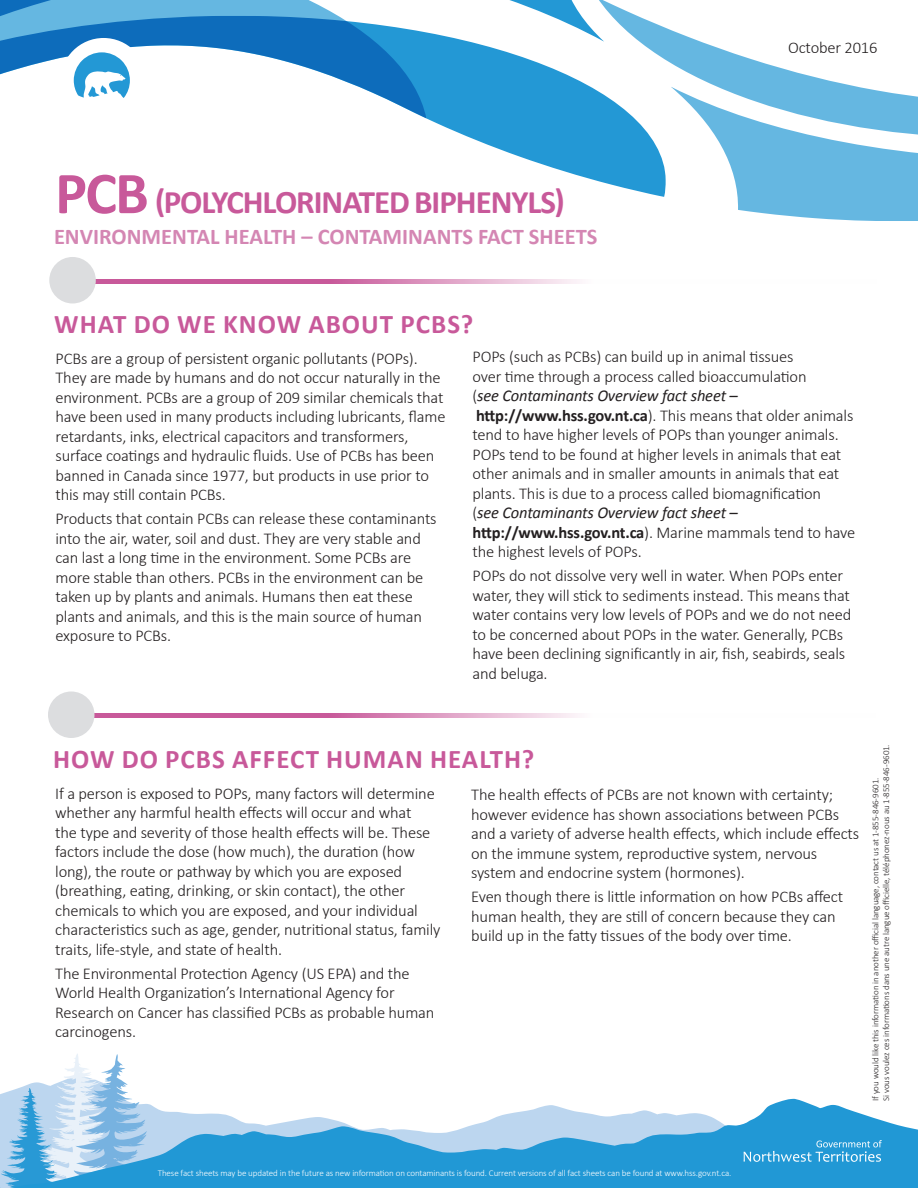
<style>
.page{position:relative;width:918px;height:1188px;background:#fff}
.page>*{position:absolute;margin:0;border:0;box-sizing:border-box;transform-origin:0 0}
.t1{font:700 33px "Calibri";letter-spacing:-.03em;color:#c8599a}
.t2{font:700 27px "Calibri";letter-spacing:.04em;color:#c8599a}
.t3{font:700 22.5px "Calibri";color:#d486b3}
.t4{font:300 16.5px/19.5px "Calibri";letter-spacing:-.01em;color:#231f20}
.t5{font:300 9px/10.5px "Calibri";letter-spacing:-.01em;color:#231f20}
.t6{font:300 9px "Calibri";letter-spacing:-.01em;color:#fff}
.s1{font-size:60px}
.s2{font-weight:400;font-style:italic}
.s3{font-weight:700}
</style>
<div class="page">
<svg style="left:0;top:1054px;width:132px;height:45px"></svg>
<svg style="left:0;top:1099px;width:918px;height:89px;fill:#2198d5"></svg>
<svg style="left:486px;top:46px;width:180px;height:151px;fill:#2398d5"></svg>
<svg style="left:426px;top:42px;width:60px;height:102px;background:#3fa5da"></svg>
<svg style="left:426px;top:0;width:171px;height:42px"></svg>
<svg style="left:597px;top:0;width:261px;height:139px"></svg>
<svg style="left:671px;top:87px;width:247px;height:134px"></svg>
<svg style="left:0;top:0;width:426px;height:119px"></svg>
<div style="left:60px;top:38px;width:87px;height:86px;background:#fff;border-radius:50%"></div>
<svg style="left:74px;top:52px;width:56px;height:46px"></svg>
<svg style="left:94px;top:714px;width:484px;height:4px;background:#d581b2"></svg>
<svg style="left:96px;top:279px;width:484px;height:4px;background:#d581b2"></svg>
<div style="left:48px;top:692px;width:46px;height:46px;background:#dcdddf;border-radius:50%"></div>
<div style="left:49px;top:257px;width:47px;height:46px;background:#dcdddf;border-radius:50%"></div>
<svg style="left:727px;top:1140px;width:155px;height:28px;background:#3aa3d9"></svg>
<h1 class="t1" style="left:55px;top:181px;width:511px"><span class="s1">PCB</span> (POLYCHLORINATED BIPHENYLS)</h1>
<h3 class="t3" style="left:54px;top:222px;width:545px">ENVIRONMENTAL HEALTH – CONTAMINANTS FACT SHEETS</h3>
<p class="t4" style="left:788px;top:37px;width:91px">October 2016</p>
<h2 class="t2" style="left:54px;top:307px;width:420px">WHAT DO WE KNOW ABOUT PCBS?</h2>
<p class="t4" style="left:56px;top:348px;width:392px">PCBs are a group of persistent organic pollutants (POPs).<br>They are made by humans and do not occur naturally in the environment. PCBs are a group of 209 similar chemicals that have been used in many products including lubricants, flame retardants, inks, electrical capacitors and transformers, surface coatings and hydraulic fluids. Use of PCBs has been banned in Canada since 1977, but products in use prior to this may still contain PCBs.</p>
<p class="t4" style="left:56px;top:509px;width:383px">Products that contain PCBs can release these contaminants into the air, water, soil and dust. They are very stable and can last a long time in the environment. Some PCBs are more stable than others. PCBs in the environment can be taken up by plants and animals. Humans then eat these plants and animals, and this is the main source of human exposure to PCBs.</p>
<p class="t4" style="left:472px;top:347px;width:384px">POPs (such as PCBs) can build up in animal tissues<br>over time through a process called bioaccumulation<br>(<span class="s2">see Contaminants Overview fact sheet – </span><span class="s3">http://www.hss.gov.nt.ca</span>). This means that older animals tend to have higher levels of POPs than younger animals.<br>POPs tend to be found at higher levels in animals that eat other animals and in smaller amounts in animals that eat plants. This is due to a process called biomagnification<br>(<span class="s2">see Contaminants Overview fact sheet – </span><span class="s3">http://www.hss.gov.nt.ca</span>). Marine mammals tend to have the highest levels of POPs.</p>
<p class="t4" style="left:472px;top:566px;width:381px">POPs do not dissolve very well in water. When POPs enter water, they will stick to sediments instead. This means that water contains very low levels of POPs and we do not need to be concerned about POPs in the water. Generally, PCBs have been declining significantly in air, fish, seabirds, seals and beluga.</p>
<h2 class="t2" style="left:53px;top:741px;width:483px">HOW DO PCBS AFFECT HUMAN HEALTH?</h2>
<p class="t4" style="left:55px;top:783px;width:387px">If a person is exposed to POPs, many factors will determine whether any harmful health effects will occur and what<br>the type and severity of those health effects will be. These factors include the dose (how much), the duration (how long), the route or pathway by which you are exposed (breathing, eating, drinking, or skin contact), the other chemicals to which you are exposed, and your individual characteristics such as age, gender, nutritional status, family traits, life-style, and state of health.</p>
<p class="t4" style="left:55px;top:963px;width:381px">The Environmental Protection Agency (US EPA) and the World Health Organization’s International Agency for Research on Cancer has classified PCBs as probable human carcinogens.</p>
<p class="t4" style="left:471px;top:785px;width:390px">The health effects of PCBs are not known with certainty; however evidence has shown associations between PCBs and a variety of adverse health effects, which include effects on the immune system, reproductive system, nervous system and endocrine system (hormones).</p>
<p class="t4" style="left:471px;top:887px;width:373px">Even though there is little information on how PCBs affect human health, they are still of concern because they can build up in the fatty tissues of the body over time.</p>
<p class="t5" style="left:870px;top:1101px;width:358px;rotate:-90deg">If you would like this information in another official language, contact us at 1-855-846-9601.<br>Si vous voulez ces informations dans une autre langue officielle, téléphonez-nous au 1-855-846-9601.</p>
<p class="t6" style="left:158px;top:1167px;width:575px">These fact sheets may be updated in the future as new information on contaminants is found. Current versions of all fact sheets can be found at www.hss.gov.nt.ca.</p>
</div>
